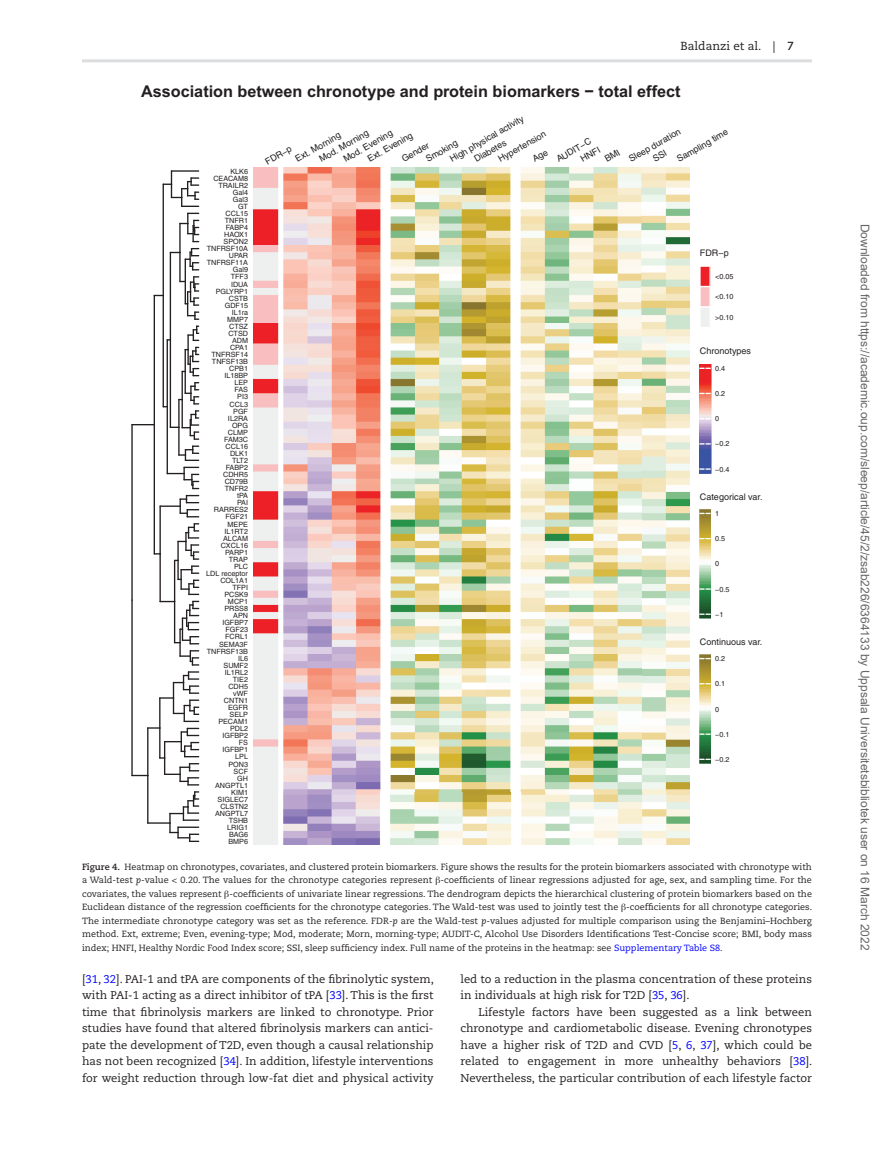
<style>
.page{position:relative;width:894px;height:1174px;background:#fff}
.page>*{position:absolute;margin:0;border:0;box-sizing:border-box;transform-origin:0 0}
.t1{font:700 16.2px "Arial";color:#231f20}
.t2{font:12px "Arial";color:#666}
.t3{font:11.7px "Caecilia LT Std";color:#231f20}
.t4{font:11.25px/16.5px "Caecilia LT Std";color:#231f20;text-align:justify}
.t5{font:9px/13.5px "Caecilia LT Std";color:#231f20;text-align:justify}
.t6{font:9px/12px "Helvetica";color:#231f20;text-align:center}
.t7{font:7.2px/7.1px "Helvetica";color:#231f20;text-align:right}
.s1{font-weight:700}
.s2{font-style:italic}
.s3{font-family:"Gandhari Unicode"}
.s4{color:#00f}
</style>
<div class="page">
<hr style="left:82px;top:59px;width:729px;height:3px;background:#dcdddf">
<svg style="left:133px;top:424px;width:20px;height:1px"></svg>
<hr style="left:131px;top:424px;width:2px;height:177px;background:#231f20">
<hr style="left:153px;top:295px;width:2px;height:130px;background:#231f20">
<hr style="left:153px;top:424px;width:2px;height:131px;background:#231f20">
<hr style="left:162px;top:184px;width:2px;height:112px;background:#231f20">
<hr style="left:162px;top:295px;width:2px;height:112px;background:#231f20">
<hr style="left:159px;top:506px;width:2px;height:49px;background:#231f20">
<hr style="left:159px;top:553px;width:2px;height:49px;background:#231f20">
<hr style="left:166px;top:339px;width:2px;height:68px;background:#231f20">
<hr style="left:166px;top:406px;width:2px;height:68px;background:#231f20">
<hr style="left:174px;top:560px;width:1px;height:42px;background:#231f20">
<hr style="left:170px;top:252px;width:1px;height:89px;background:#231f20">
<hr style="left:170px;top:339px;width:1px;height:89px;background:#231f20">
<svg style="left:159px;top:495px;width:40px;height:22px"></svg>
<hr style="left:179px;top:223px;width:1px;height:30px;background:#231f20">
<hr style="left:179px;top:252px;width:1px;height:30px;background:#231f20">
<svg style="left:162px;top:170px;width:37px;height:37px"></svg>
<hr style="left:184px;top:259px;width:2px;height:23px;background:#231f20">
<hr style="left:181px;top:371px;width:2px;height:29px;background:#231f20">
<svg style="left:166px;top:467px;width:33px;height:22px"></svg>
<hr style="left:184px;top:371px;width:2px;height:23px;background:#231f20">
<svg style="left:174px;top:523px;width:25px;height:72px"></svg>
<svg style="left:170px;top:248px;width:29px;height:22px"></svg>
<svg style="left:131px;top:601px;width:68px;height:241px"></svg>
<svg style="left:179px;top:213px;width:20px;height:29px"></svg>
<svg style="left:162px;top:382px;width:37px;height:79px"></svg>
<svg style="left:179px;top:276px;width:20px;height:44px"></svg>
<svg style="left:181px;top:326px;width:18px;height:50px"></svg>
<img style="left:253px;top:167px;width:436px;height:678px">
<svg style="left:700px;top:266px;width:10px;height:61px"></svg>
<img style="left:699px;top:364px;width:11px;height:109px">
<svg style="left:699px;top:468px;width:11px;height:2px"></svg>
<svg style="left:699px;top:443px;width:11px;height:2px"></svg>
<img style="left:699px;top:509px;width:11px;height:110px">
<svg style="left:699px;top:588px;width:11px;height:2px"></svg>
<svg style="left:699px;top:563px;width:11px;height:2px"></svg>
<img style="left:699px;top:654px;width:11px;height:110px">
<svg style="left:699px;top:733px;width:11px;height:2px"></svg>
<svg style="left:699px;top:708px;width:11px;height:2px"></svg>
<p class="t3" style="left:680px;top:40px;width:115px">Baldanzi et al. | <span class="s1">7</span></p>
<h1 class="t1" style="left:141px;top:80px;width:540px">Association between chronotype and protein biomarkers − total effect</h1>
<p class="t7" style="left:206px;top:168px;width:43px">KLK6<br>CEACAM8<br>TRAILR2<br>Gal4<br>Gal3<br>GT<br>CCL15<br>TNFR1<br>FABP4<br>HAOX1<br>SPON2<br>TNFRSF10A<br>UPAR<br>TNFRSF11A<br>Gal9<br>TFF3<br>IDUA<br>PGLYRP1<br>CSTB<br>GDF15<br>IL1ra<br>MMP7<br>CTSZ<br>CTSD<br>ADM<br>CPA1<br>TNFRSF14<br>TNFSF13B<br>CPB1<br>IL18BP<br>LEP<br>FAS<br>PI3<br>CCL3<br>PGF<br>IL2RA<br>OPG<br>CLMP<br>FAM3C<br>CCL16<br>DLK1<br>TLT2<br>FABP2<br>CDHR5<br>CD79B<br>TNFR2<br>tPA<br>PAI<br>RARRES2<br>FGF21<br>MEPE<br>IL1RT2<br>ALCAM<br>CXCL16<br>PARP1<br>TRAP<br>PLC<br>LDL receptor<br>COL1A1<br>TFPI<br>PCSK9<br>MCP1<br>PRSS8<br>APN<br>IGFBP7<br>FGF23<br>FCRL1<br>SEMA3F<br>TNFRSF13B<br>IL6<br>SUMF2<br>IL1RL2<br>TIE2<br>CDH5<br>vWF<br>CNTN1<br>EGFR<br>SELP<br>PECAM1<br>PDL2<br>IGFBP2<br>FS<br>IGFBP1<br>LPL<br>PON3<br>SCF<br>GH<br>ANGPTL1<br>KIM1<br>SIGLEC7<br>CLSTN2<br>ANGPTL7<br>TSHB<br>LRIG1<br>BAG6<br>BMP6</p>
<p class="t6" style="left:447px;top:154px;width:85px;rotate:-30deg">High physical activity</p>
<p class="t6" style="left:317px;top:154px;width:57px;rotate:-30deg">Mod. Morning</p>
<p class="t6" style="left:341px;top:154px;width:56px;rotate:-30deg">Mod. Evening</p>
<p class="t6" style="left:495px;top:154px;width:55px;rotate:-30deg">Hypertension</p>
<p class="t6" style="left:554px;top:154px;width:40px;rotate:-30deg">AUDIT−C</p>
<p class="t6" style="left:293px;top:154px;width:52px;rotate:-30deg">Ext. Morning</p>
<p class="t6" style="left:365px;top:154px;width:52px;rotate:-30deg">Ext. Evening</p>
<p class="t6" style="left:471px;top:154px;width:37px;rotate:-30deg">Diabetes</p>
<p class="t6" style="left:423px;top:154px;width:37px;rotate:-30deg">Smoking</p>
<p class="t6" style="left:263px;top:157px;width:30px;rotate:-30deg">FDR−p</p>
<p class="t6" style="left:399px;top:154px;width:32px;rotate:-30deg">Gender</p>
<p class="t6" style="left:578px;top:154px;width:23px;rotate:-30deg">HNFI</p>
<p class="t6" style="left:626px;top:154px;width:60px;rotate:-30deg">Sleep duration<br>SSI</p>
<p class="t6" style="left:674px;top:154px;width:59px;rotate:-30deg">Sampling time</p>
<p class="t6" style="left:699px;top:247px;width:30px">FDR−p</p>
<p class="t7" style="left:715px;top:273px;width:20px">&lt;0.05</p>
<p class="t7" style="left:715px;top:293px;width:20px">&lt;0.10</p>
<p class="t7" style="left:715px;top:314px;width:20px">&gt;0.10</p>
<p class="t6" style="left:699px;top:345px;width:53px">Chronotypes</p>
<p class="t7" style="left:715px;top:365px;width:12px">0.4</p>
<p class="t7" style="left:715px;top:390px;width:12px">0.2</p>
<p class="t7" style="left:715px;top:415px;width:6px">0</p>
<p class="t7" style="left:715px;top:440px;width:16px">−0.2</p>
<p class="t7" style="left:715px;top:466px;width:16px">−0.4</p>
<p class="t6" style="left:699px;top:490px;width:64px">Categorical var.</p>
<p class="t7" style="left:715px;top:510px;width:6px">1</p>
<p class="t7" style="left:715px;top:535px;width:12px">0.5</p>
<p class="t7" style="left:715px;top:560px;width:6px">0</p>
<p class="t7" style="left:715px;top:586px;width:16px">−0.5</p>
<p class="t7" style="left:715px;top:611px;width:10px">−1</p>
<p class="t6" style="left:699px;top:636px;width:64px">Continuous var.</p>
<p class="t7" style="left:715px;top:655px;width:12px">0.2</p>
<p class="t7" style="left:715px;top:680px;width:12px">0.1</p>
<p class="t7" style="left:715px;top:705px;width:6px">0</p>
<p class="t7" style="left:715px;top:731px;width:16px">−0.1</p>
<p class="t7" style="left:715px;top:756px;width:16px">−0.2</p>
<p class="t5" style="left:82px;top:860px;width:731px"><span class="s1">Figure 4.</span> Heatmap on chronotypes, covariates, and clustered protein biomarkers. Figure shows the results for the protein biomarkers associated with chronotype with a Wald-test <span class="s2">p</span>-value &lt; 0.20. The values for the chronotype categories represent <span class="s3">β</span>-coefficients of linear regressions adjusted for age, sex, and sampling time. For the covariates, the values represent <span class="s3">β</span>-coefficients of univariate linear regressions. The dendrogram depicts the hierarchical clustering of protein biomarkers based on the Euclidean distance of the regression coefficients for the chronotype categories. The Wald-test was used to jointly test the <span class="s3">β</span>-coefficients for all chronotype categories.<br>The intermediate chronotype category was set as the reference. FDR-<span class="s2">p</span> are the Wald-test <span class="s2">p</span>-values adjusted for multiple comparison using the Benjamini–Hochberg method. Ext, extreme; Even, evening-type; Mod, moderate; Morn, morning-type; AUDIT-C, Alcohol Use Disorders Identifications Test-Concise score; BMI, body mass index; HNFI, Healthy Nordic Food Index score; SSI, sleep sufficiency index. Full name of the proteins in the heatmap: see <span class="s4">Supplementary Table S8</span>.</p>
<p class="t4" style="left:82px;top:971px;width:353px">[<span class="s4">31</span>, <span class="s4">32</span>]. PAI-1 and tPA are components of the fibrinolytic system, with PAI-1 acting as a direct inhibitor of tPA [<span class="s4">33</span>]. This is the first time that fibrinolysis markers are linked to chronotype. Prior studies have found that altered fibrinolysis markers can antici&shy;pate the development of T2D, even though a causal relationship has not been recognized [<span class="s4">34</span>]. In addition, lifestyle interventions for weight reduction through low-fat diet and physical activity</p>
<p class="t4" style="left:460px;top:971px;width:353px">led to a reduction in the plasma concentration of these proteins in individuals at high risk for T2D [<span class="s4">35</span>, <span class="s4">36</span>].</p>
<p class="t4" style="left:460px;top:1004px;width:353px;text-indent:18px">Lifestyle factors have been suggested as a link between chronotype and cardiometabolic disease. Evening chronotypes have a higher risk of T2D and CVD [<span class="s4">5</span>, <span class="s4">6</span>, <span class="s4">37</span>], which could be related to engagement in more unhealthy behaviors [<span class="s4">38</span>].<br>Nevertheless, the particular contribution of each lifestyle factor</p>
<h2 class="t2" style="left:869px;top:224px;width:728px;rotate:90deg">Downloaded from https://academic.oup.com/sleep/article/45/2/zsab226/6364133 by Uppsala Universitetsbibliotek user on 16 March 2022</h2>
</div>
